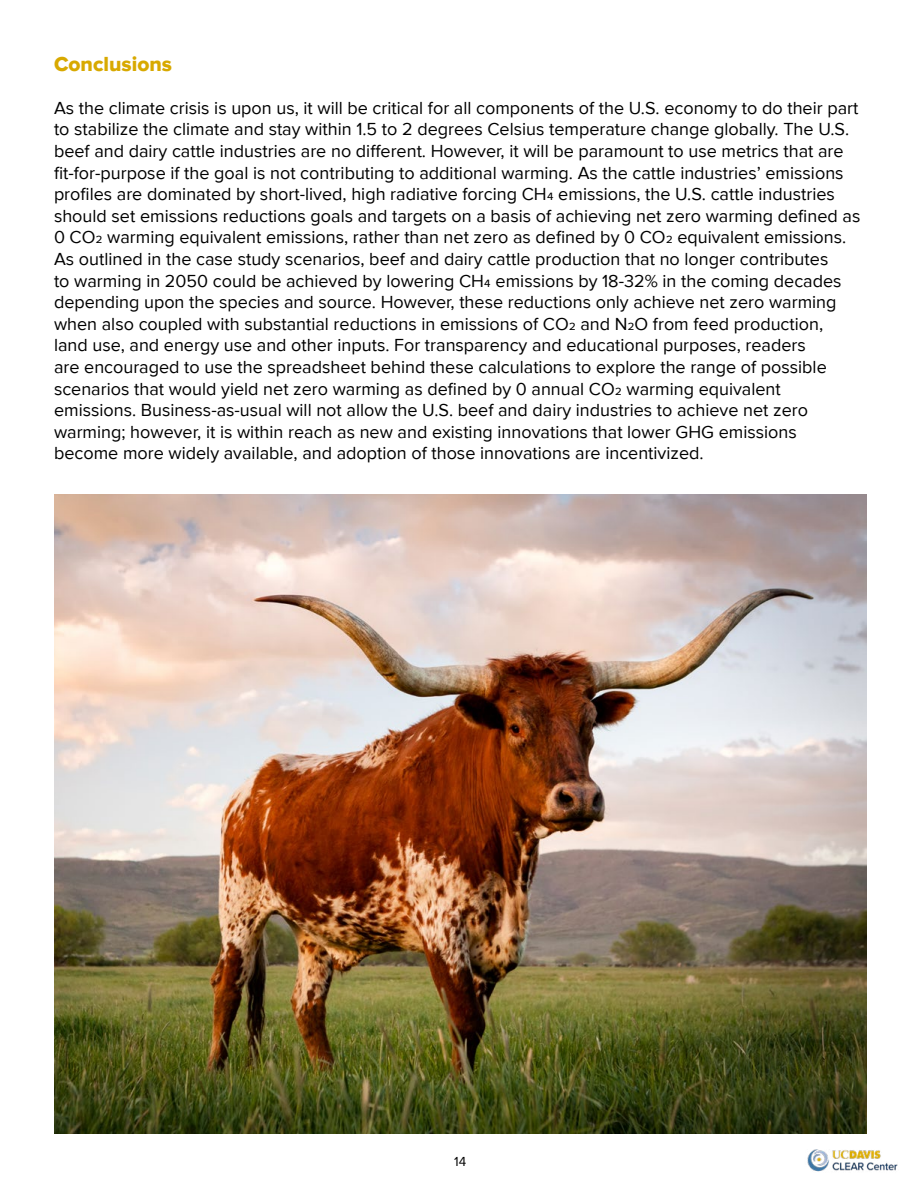
<style>
.page{position:relative;width:918px;height:1188px;background:#fff}
.page>*{position:absolute;margin:0;border:0;box-sizing:border-box;transform-origin:0 0}
.t1{font:21px "Proxima Nova Extrabld";color:#d8a900}
.t2{font:18px/21.6px "Proxima Nova";color:#000}
.t3{font:13.5px "Proxima Nova";color:#000}
</style>
<div class="page">
<img style="left:54px;top:495px;width:812px;height:639px">
<img style="left:807px;top:1149px;width:91px;height:23px">
<p class="t1" style="left:54px;top:52px;width:120px">Conclusions</p>
<p class="t2" style="left:54px;top:97px;width:808px">As the climate crisis is upon us, it will be critical for all components of the U.S. economy to do their part to stabilize the climate and stay within 1.5 to 2 degrees Celsius temperature change globally. The U.S. beef and dairy cattle industries are no different. However, it will be paramount to use metrics that are fit-for-purpose if the goal is not contributing to additional warming. As the cattle industries’ emissions profiles are dominated by short-lived, high radiative forcing CH4 emissions, the U.S. cattle industries should set emissions reductions goals and targets on a basis of achieving net zero warming defined as 0 CO2 warming equivalent emissions, rather than net zero as defined by 0 CO2 equivalent emissions.<br>As outlined in the case study scenarios, beef and dairy cattle production that no longer contributes<br>to warming in 2050 could be achieved by lowering CH4 emissions by 18-32% in the coming decades depending upon the species and source. However, these reductions only achieve net zero warming when also coupled with substantial reductions in emissions of CO2 and N2O from feed production, land use, and energy use and other inputs. For transparency and educational purposes, readers<br>are encouraged to use the spreadsheet behind these calculations to explore the range of possible scenarios that would yield net zero warming as defined by 0 annual CO2 warming equivalent emissions. Business-as-usual will not allow the U.S. beef and dairy industries to achieve net zero warming; however, it is within reach as new and existing innovations that lower GHG emissions become more widely available, and adoption of those innovations are incentivized.</p>
<p class="t3" style="left:454px;top:1154px;width:14px">14</p>
</div>
